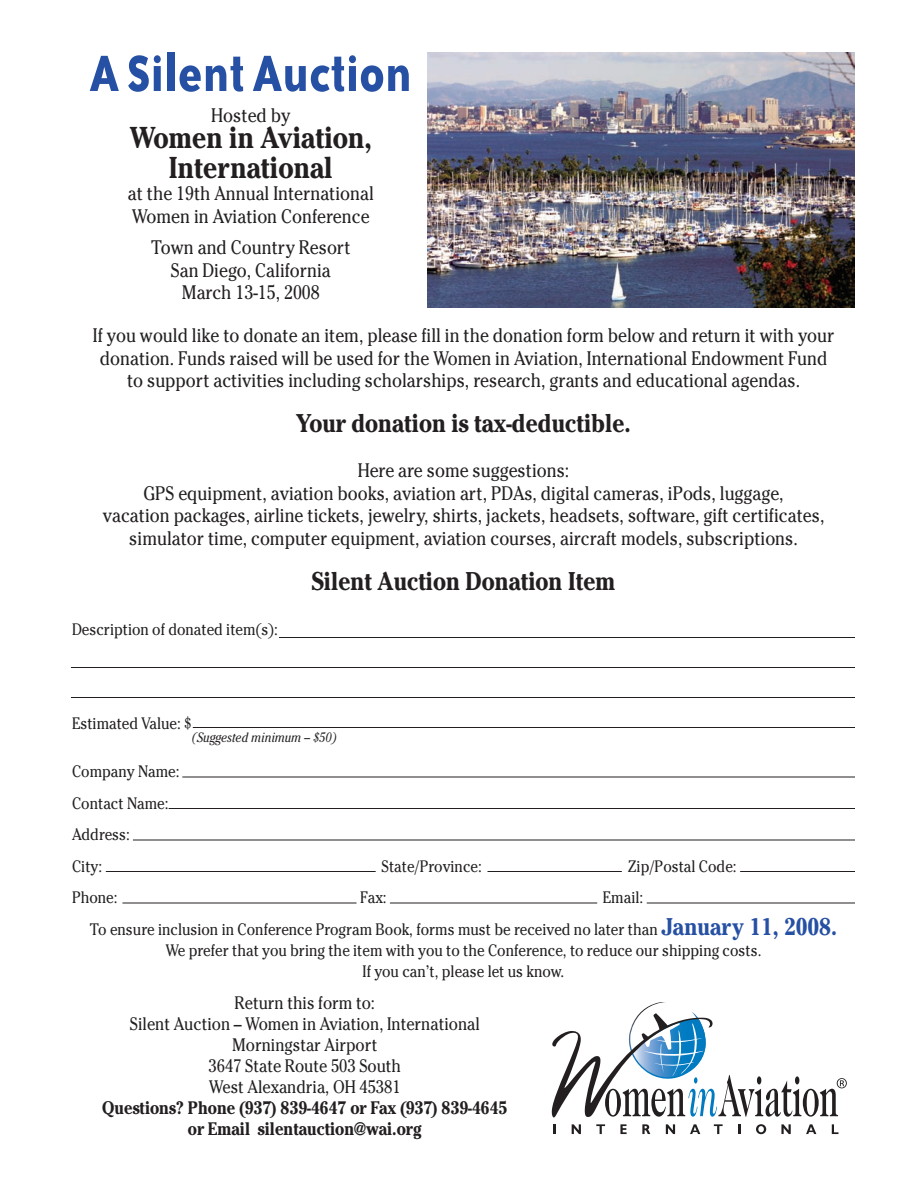
<style>
.page{position:relative;width:918px;height:1188px;background:#fff}
.page>*{position:absolute;margin:0;border:0;box-sizing:border-box;transform-origin:0 0}
.t1{font:700 58.5px "Bailey Sans ITC";color:#2650a3;scale:.88 1}
.t2{font:700 30px/30px "Cheltenham";color:#231f20;text-align:center;scale:.88 1}
.t3{font:700 25.5px "Cheltenham";color:#231f20;scale:.88 1}
.t4{font:19.5px/22.5px "Cheltenham";color:#231f20;text-align:center;scale:.88 1}
.t5{font:18px/21px "Cheltenham";color:#231f20;text-align:center;scale:.88 1}
.t6{font:700 18px/21px "Cheltenham";color:#231f20;text-align:center;scale:.88 1}
.t7{font:16.5px/31.5px "Cheltenham";color:#231f20;scale:.88 1}
.t8{font:italic 13.5px "Cheltenham";color:#231f20;scale:.88 1}
.s1{font-weight:700;font-size:24px;color:#2650a3}
</style>
<div class="page">
<img style="left:428px;top:53px;width:427px;height:254px">
<hr style="left:279px;top:637px;width:576px;height:1px;background:#231f20">
<hr style="left:71px;top:667px;width:784px;height:1px;background:#231f20">
<hr style="left:71px;top:697px;width:784px;height:1px;background:#231f20">
<hr style="left:193px;top:727px;width:662px;height:1px;background:#231f20">
<hr style="left:182px;top:777px;width:673px;height:1px;background:#231f20">
<hr style="left:169px;top:808px;width:686px;height:1px;background:#231f20">
<hr style="left:133px;top:840px;width:722px;height:1px;background:#231f20">
<hr style="left:106px;top:871px;width:270px;height:1px;background:#231f20">
<hr style="left:488px;top:871px;width:134px;height:1px;background:#231f20">
<hr style="left:740px;top:871px;width:115px;height:1px;background:#231f20">
<hr style="left:122px;top:903px;width:235px;height:1px;background:#231f20">
<hr style="left:390px;top:903px;width:207px;height:1px;background:#231f20">
<hr style="left:647px;top:903px;width:208px;height:1px;background:#231f20">
<svg style="left:553px;top:1124px;width:2px;height:10px"></svg>
<svg style="left:572px;top:1124px;width:9px;height:10px"></svg>
<svg style="left:596px;top:1124px;width:9px;height:10px"></svg>
<svg style="left:620px;top:1124px;width:7px;height:10px"></svg>
<svg style="left:642px;top:1124px;width:8px;height:10px"></svg>
<svg style="left:666px;top:1124px;width:9px;height:10px"></svg>
<svg style="left:690px;top:1124px;width:10px;height:10px"></svg>
<svg style="left:714px;top:1124px;width:9px;height:10px"></svg>
<svg style="left:738px;top:1124px;width:2px;height:10px"></svg>
<svg style="left:756px;top:1124px;width:10px;height:10px"></svg>
<svg style="left:781px;top:1124px;width:10px;height:10px"></svg>
<svg style="left:806px;top:1124px;width:10px;height:10px"></svg>
<svg style="left:832px;top:1124px;width:6px;height:10px"></svg>
<svg style="left:552px;top:1002px;width:295px;height:116px"></svg>
<h1 class="t1" style="left:90px;top:52px;width:368px">A Silent Auction</h1>
<p class="t4" style="left:211px;top:105px;width:91px">Hosted by</p>
<h2 class="t2" style="left:130px;top:126px;width:277px">Women in Aviation,<br>International</h2>
<p class="t4" style="left:128px;top:183px;width:281px;text-align:left">at the 19th Annual International<br>Women in Aviation Conference</p>
<p class="t4" style="left:151px;top:237px;width:228px">Town and Country Resort<br>San Diego, California<br>March 13-15, 2008</p>
<p class="t4" style="left:93px;top:324px;width:844px">If you would like to donate an item, please fill in the donation form below and return it with your donation. Funds raised will be used for the Women in Aviation, International Endowment Fund to support activities including scholarships, research, grants and educational agendas.</p>
<h3 class="t3" style="left:296px;top:414px;width:382px">Your donation is tax-deductible.</h3>
<p class="t4" style="left:103px;top:459px;width:822px">Here are some suggestions:<br>GPS equipment, aviation books, aviation art, PDAs, digital cameras, iPods, luggage,<br>vacation packages, airline tickets, jewelry, shirts, jackets, headsets, software, gift certificates, simulator time, computer equipment, aviation courses, aircraft models, subscriptions.</p>
<h3 class="t3" style="left:312px;top:572px;width:346px">Silent Auction Donation Item</h3>
<p class="t7" style="left:72px;top:613px;width:236px">Description of donated item(s):</p>
<p class="t7" style="left:72px;top:708px;width:138px">Estimated Value: $</p>
<p class="t7" style="left:72px;top:756px;width:124px">Company Name:<br>Contact Name:<br>Address:<br>City:</p>
<p class="t8" style="left:192px;top:733px;width:166px">(Suggested minimum – $50)</p>
<p class="t7" style="left:382px;top:850px;width:116px">State/Province:</p>
<p class="t7" style="left:628px;top:850px;width:125px">Zip/Postal Code:</p>
<p class="t7" style="left:72px;top:882px;width:53px">Phone:</p>
<p class="t7" style="left:360px;top:882px;width:32px">Fax:</p>
<p class="t7" style="left:90px;top:882px;width:850px;text-indent:513px">Email:<br>To ensure inclusion in Conference Program Book, forms must be received no later than <span class="s1">January 11, 2008.</span></p>
<p class="t7" style="left:166px;top:940px;width:679px;line-height:21px;text-align:center">We prefer that you bring the item with you to the Conference, to reduce our shipping costs.<br>If you can’t, please let us know.</p>
<p class="t5" style="left:130px;top:992px;width:399px">Return this form to:<br>Silent Auction – Women in Aviation, International<br>Morningstar Airport<br>3647 State Route 503 South<br>West Alexandria, OH 45381</p>
<p class="t6" style="left:102px;top:1099px;width:462px">Questions? Phone (937) 839-4647 or Fax (937) 839-4645 or Email silentauction@wai.org</p>
</div>
